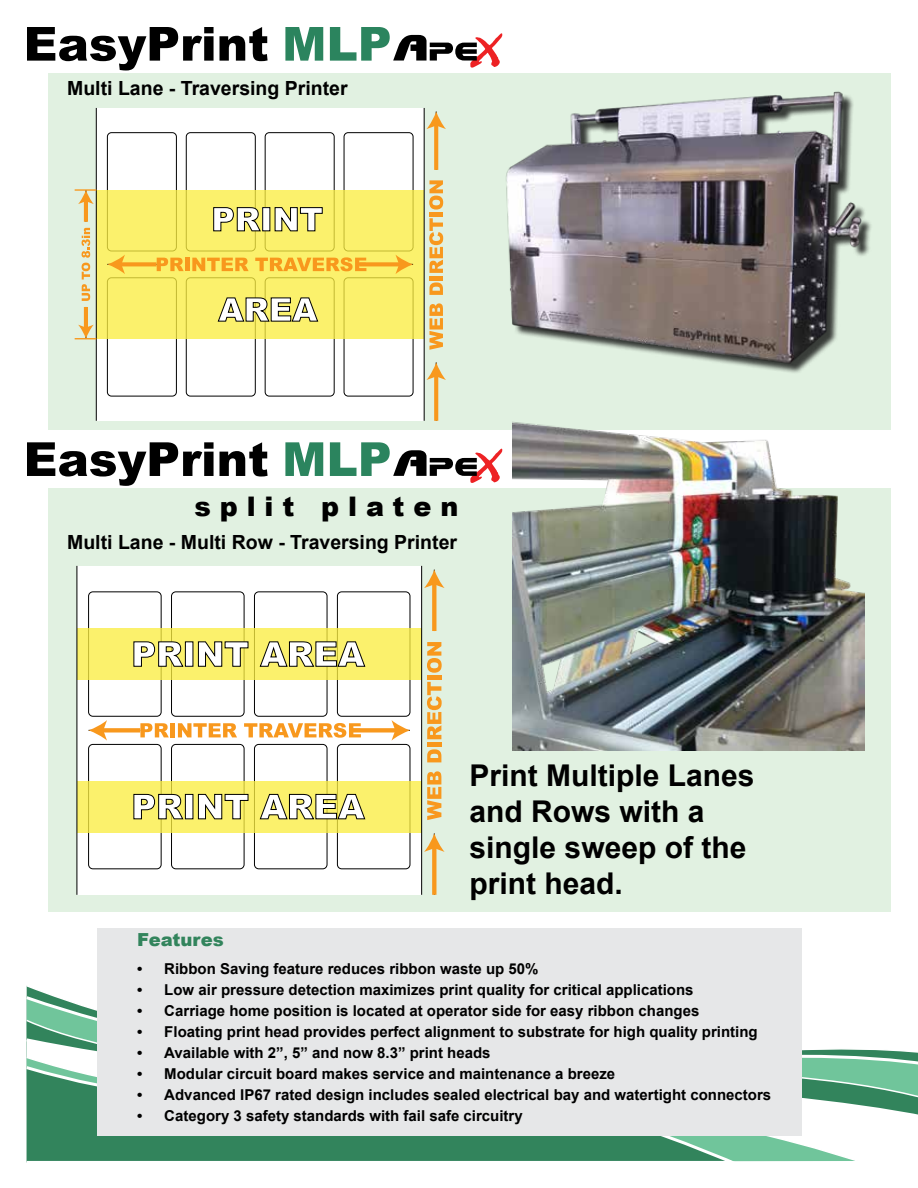
<style>
.page{position:relative;width:918px;height:1188px;background:#fff}
.page>*{position:absolute;margin:0;border:0;box-sizing:border-box;transform-origin:0 0}
.t1{font:700 30px/36px "Arial";color:#000}
.t2{font:900 27px "Arial";letter-spacing:.33em;color:#000}
.t3{font:700 19.5px "Arial";color:#000}
.t4{font:900 18px "Arial";color:#32845c}
.t5{font:700 15px "Arial";color:#000}
</style>
<div class="page">
<svg style="left:26px;top:994px;width:72px;height:24px"></svg>
<svg style="left:26px;top:1018px;width:72px;height:18px"></svg>
<svg style="left:26px;top:1036px;width:892px;height:79px"></svg>
<svg style="left:26px;top:1056px;width:835px;height:106px"></svg>
<svg style="left:26px;top:1064px;width:709px;height:99px;background:#49936f"></svg>
<div style="left:48px;top:73px;width:843px;height:357px;background:#e1f1e1"></div>
<div style="left:48px;top:488px;width:843px;height:424px;background:#e1f1e1"></div>
<div style="left:98px;top:928px;width:704px;height:208px;background:#e6e7e8"></div>
<div style="left:77px;top:566px;width:345px;height:329px;background:#fff"></div>
<div style="left:337px;top:591px;width:73px;height:126px;border:1px solid #000;border-radius:4px"></div>
<div style="left:254px;top:591px;width:73px;height:126px;border:1px solid #000;border-radius:4px"></div>
<div style="left:171px;top:591px;width:73px;height:126px;border:1px solid #000;border-radius:4px"></div>
<div style="left:88px;top:591px;width:74px;height:126px;border:1px solid #000;border-radius:4px"></div>
<div style="left:77px;top:628px;width:345px;height:52px;background:#fbf16c"></div>
<svg style="left:133px;top:641px;width:51px;height:26px"></svg>
<div style="left:185px;top:642px;width:8px;height:24px;background:#fff"></div>
<div style="left:185px;top:641px;width:8px;height:26px;border:1px solid #000"></div>
<svg style="left:198px;top:641px;width:51px;height:26px"></svg>
<svg style="left:259px;top:641px;width:107px;height:26px"></svg>
<div style="left:337px;top:744px;width:73px;height:125px;border:1px solid #000;border-radius:4px"></div>
<div style="left:254px;top:744px;width:73px;height:125px;border:1px solid #000;border-radius:4px"></div>
<div style="left:171px;top:744px;width:73px;height:125px;border:1px solid #000;border-radius:4px"></div>
<div style="left:88px;top:744px;width:74px;height:125px;border:1px solid #000;border-radius:4px"></div>
<div style="left:77px;top:781px;width:345px;height:52px;background:#fbf16c"></div>
<svg style="left:133px;top:794px;width:51px;height:26px"></svg>
<div style="left:185px;top:794px;width:8px;height:25px;background:#fff"></div>
<div style="left:185px;top:794px;width:8px;height:25px;border:1px solid #000"></div>
<svg style="left:198px;top:794px;width:51px;height:26px"></svg>
<svg style="left:259px;top:794px;width:107px;height:26px"></svg>
<svg style="left:432px;top:588px;width:4px;height:43px"></svg>
<svg style="left:424px;top:570px;width:21px;height:18px"></svg>
<svg style="left:432px;top:852px;width:4px;height:43px"></svg>
<svg style="left:424px;top:833px;width:21px;height:19px"></svg>
<svg style="left:427px;top:771px;width:14px;height:49px"></svg>
<svg style="left:427px;top:749px;width:14px;height:13px"></svg>
<div style="left:427px;top:742px;width:14px;height:5px;background:#f8981d"></div>
<svg style="left:427px;top:682px;width:15px;height:57px"></svg>
<div style="left:427px;top:675px;width:14px;height:5px;background:#f8981d"></div>
<svg style="left:427px;top:642px;width:15px;height:31px"></svg>
<hr style="left:77px;top:566px;width:1px;height:329px;background:#000">
<hr style="left:421px;top:566px;width:1px;height:329px;background:#000">
<div style="left:102px;top:728px;width:38px;height:5px;background:#f8981d"></div>
<svg style="left:89px;top:720px;width:18px;height:21px"></svg>
<div style="left:351px;top:728px;width:46px;height:5px;background:#f8981d"></div>
<svg style="left:392px;top:720px;width:18px;height:20px"></svg>
<svg style="left:140px;top:723px;width:29px;height:14px"></svg>
<div style="left:170px;top:723px;width:5px;height:14px;background:#f8981d"></div>
<svg style="left:178px;top:723px;width:59px;height:14px"></svg>
<svg style="left:244px;top:723px;width:117px;height:15px"></svg>
<div style="left:96px;top:108px;width:328px;height:313px;background:#fff"></div>
<div style="left:344px;top:277px;width:69px;height:119px;border:1px solid #000;border-radius:4px"></div>
<div style="left:265px;top:277px;width:70px;height:119px;border:1px solid #000;border-radius:4px"></div>
<div style="left:186px;top:277px;width:70px;height:119px;border:1px solid #000;border-radius:4px"></div>
<div style="left:107px;top:277px;width:70px;height:119px;border:1px solid #000;border-radius:4px"></div>
<div style="left:344px;top:132px;width:69px;height:119px;border:1px solid #000;border-radius:4px"></div>
<div style="left:265px;top:132px;width:70px;height:119px;border:1px solid #000;border-radius:4px"></div>
<div style="left:186px;top:132px;width:70px;height:119px;border:1px solid #000;border-radius:4px"></div>
<div style="left:107px;top:132px;width:70px;height:119px;border:1px solid #000;border-radius:4px"></div>
<div style="left:97px;top:190px;width:327px;height:149px;background:#fbf16c"></div>
<svg style="left:125px;top:262px;width:32px;height:4px"></svg>
<svg style="left:107px;top:255px;width:18px;height:19px"></svg>
<svg style="left:366px;top:262px;width:30px;height:4px"></svg>
<svg style="left:396px;top:255px;width:17px;height:19px"></svg>
<svg style="left:213px;top:207px;width:48px;height:25px"></svg>
<div style="left:263px;top:208px;width:7px;height:23px;background:#fff"></div>
<div style="left:262px;top:207px;width:8px;height:24px;border:1px solid #000"></div>
<svg style="left:274px;top:207px;width:49px;height:25px"></svg>
<svg style="left:217px;top:297px;width:102px;height:25px"></svg>
<svg style="left:157px;top:258px;width:27px;height:13px"></svg>
<hr style="left:185px;top:258px;width:4px;height:13px;background:#f8981d">
<svg style="left:192px;top:258px;width:57px;height:13px"></svg>
<svg style="left:255px;top:257px;width:111px;height:14px;background:#f9bd3e"></svg>
<svg style="left:434px;top:129px;width:4px;height:41px"></svg>
<svg style="left:426px;top:112px;width:20px;height:17px"></svg>
<hr style="left:84px;top:200px;width:4px;height:22px;background:#f8981d">
<svg style="left:78px;top:191px;width:16px;height:13px"></svg>
<hr style="left:84px;top:307px;width:4px;height:22px;background:#f8981d">
<svg style="left:434px;top:380px;width:4px;height:41px"></svg>
<svg style="left:426px;top:362px;width:20px;height:18px"></svg>
<svg style="left:429px;top:303px;width:14px;height:47px"></svg>
<svg style="left:429px;top:282px;width:14px;height:13px"></svg>
<hr style="left:429px;top:276px;width:14px;height:4px;background:#f8981d">
<svg style="left:429px;top:218px;width:14px;height:55px"></svg>
<hr style="left:429px;top:212px;width:14px;height:4px;background:#f8981d">
<svg style="left:429px;top:180px;width:14px;height:30px"></svg>
<hr style="left:96px;top:108px;width:1px;height:313px;background:#000">
<hr style="left:424px;top:108px;width:1px;height:313px;background:#000">
<svg style="left:82px;top:228px;width:8px;height:73px"></svg>
<hr style="left:75px;top:189px;width:21px;height:2px;background:#f8981d">
<svg style="left:75px;top:325px;width:21px;height:14px"></svg>
<img style="left:512px;top:421px;width:352px;height:330px">
<svg style="left:27px;top:442px;width:187px;height:44px"></svg>
<svg style="left:220px;top:442px;width:48px;height:35px"></svg>
<svg style="left:285px;top:442px;width:38px;height:34px"></svg>
<svg style="left:330px;top:442px;width:172px;height:41px"></svg>
<svg style="left:27px;top:27px;width:187px;height:44px"></svg>
<svg style="left:220px;top:27px;width:48px;height:34px"></svg>
<svg style="left:285px;top:27px;width:38px;height:34px"></svg>
<svg style="left:330px;top:27px;width:172px;height:41px"></svg>
<img style="left:506px;top:91px;width:365px;height:282px">
<h3 class="t3" style="left:67px;top:76px;width:282px">Multi Lane - Traversing Printer</h3>
<h2 class="t2" style="left:194px;top:486px;width:266px">split platen</h2>
<h3 class="t3" style="left:67px;top:530px;width:392px">Multi Lane - Multi Row - Traversing Printer</h3>
<p class="t4" style="left:137px;top:927px;width:88px">Features</p>
<h1 class="t1" style="left:470px;top:759px;width:287px">Print Multiple Lanes and Rows with a single sweep of the print head.</h1>
<p class="t5" style="left:137px;top:959px;width:403px">• Ribbon Saving feature reduces ribbon waste up 50%</p>
<p class="t5" style="left:137px;top:980px;width:558px">• Low air pressure detection maximizes print quality for critical applications</p>
<p class="t5" style="left:137px;top:1001px;width:564px">• Carriage home position is located at operator side for easy ribbon changes</p>
<p class="t5" style="left:137px;top:1022px;width:622px">• Floating print head provides perfect alignment to substrate for high quality printing</p>
<p class="t5" style="left:137px;top:1043px;width:355px">• Available with 2”, 5” and now 8.3” print heads</p>
<p class="t5" style="left:137px;top:1064px;width:480px">• Modular circuit board makes service and maintenance a breeze</p>
<p class="t5" style="left:137px;top:1085px;width:635px">• Advanced IP67 rated design includes sealed electrical bay and watertight connectors</p>
<p class="t5" style="left:137px;top:1106px;width:387px">• Category 3 safety standards with fail safe circuitry</p>
</div>
